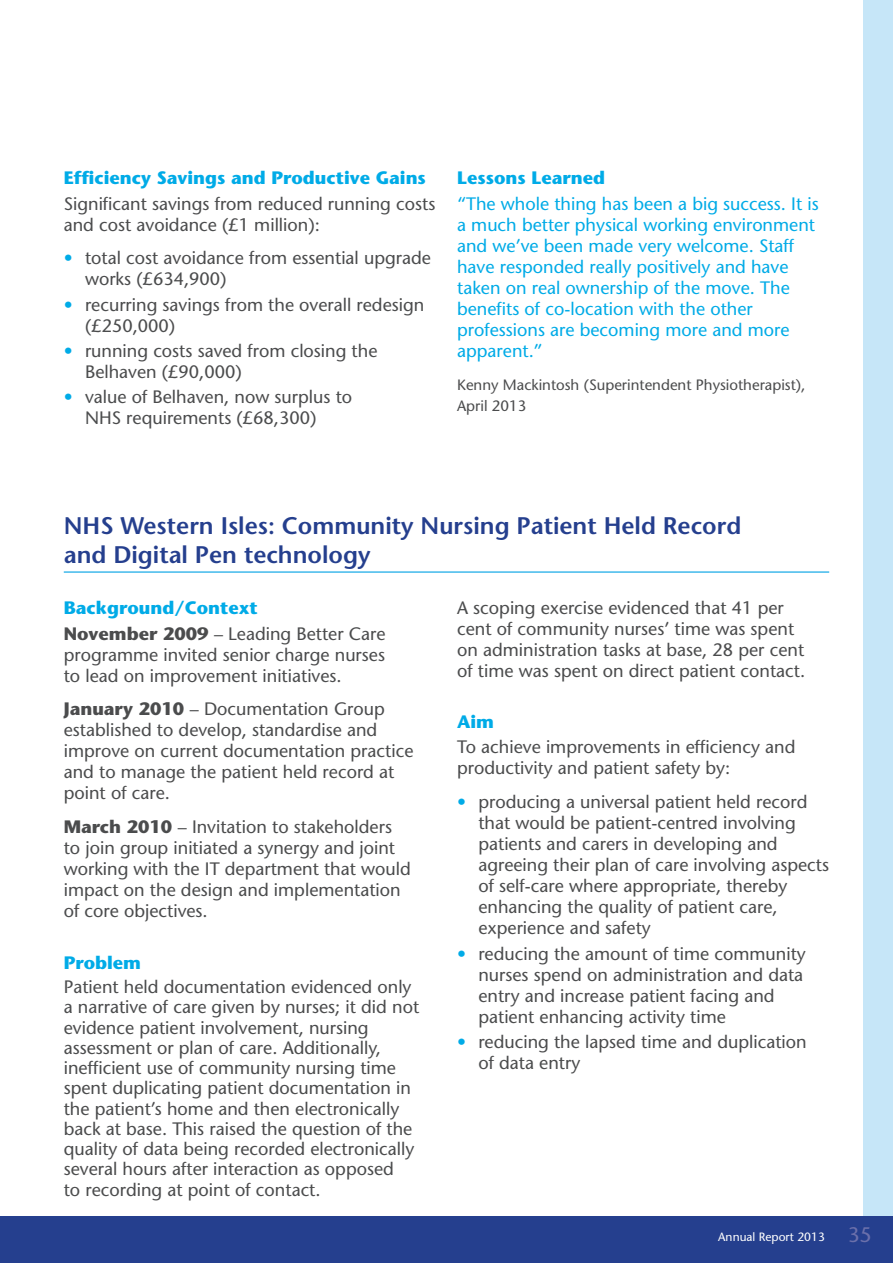
<style>
.page{position:relative;width:893px;height:1263px;background:#fff}
.page>*{position:absolute;margin:0;border:0;box-sizing:border-box;transform-origin:0 0}
.Section_Header{font:600 24px/28.8px "Stone Sans";color:#253f8e}
.text{font:18px/21px "Stone Sans";color:#4b4c4d}
.bullets{font:18px/21px "Stone Sans";color:#4b4c4d}
.text-2{font:18px/21px "Stone Sans";color:#00abe7}
.sub_1{font:700 18px "Stone Sans";color:#00abe7}
.Last_bullet{font:18px/21px "Stone Sans";color:#4b4c4d}
.t1{font:15px/21px "Stone Sans";color:#4b4c4d}
.t2{font:12px "Stone Sans";color:#fff}
.s1{color:#00abe7}
.s2{font-weight:700}
.s3{font-size:21px;color:#6b70ab}
</style>
<div class="page">
<div style="left:863px;top:0;width:30px;height:1263px;background:#c6e6f8"></div>
<div style="left:0;top:1216px;width:893px;height:47px;background:#253f8e"></div>
<hr style="left:64px;top:571px;width:765px;height:2px;background:#00a2e4">
<p class="sub_1" style="left:64px;top:167px;width:364px">Efficiency Savings and Productive Gains</p>
<p class="text" style="left:64px;top:193px;width:373px">Significant savings from reduced running costs and cost avoidance (£1 million):</p>
<p class="bullets" style="left:85px;top:248px;width:347px;text-indent:-21px"><span class="s1">•</span> total cost avoidance from essential upgrade works (£634,900)</p>
<p class="bullets" style="left:85px;top:294px;width:341px;text-indent:-21px"><span class="s1">•</span> recurring savings from the overall redesign (£250,000)</p>
<p class="bullets" style="left:85px;top:340px;width:294px;text-indent:-21px"><span class="s1">•</span> running costs saved from closing the<br>Belhaven (£90,000)</p>
<p class="bullets" style="left:85px;top:386px;width:269px;text-indent:-21px"><span class="s1">•</span> value of Belhaven, now surplus to<br>NHS requirements (£68,300)</p>
<p class="sub_1" style="left:457px;top:167px;width:149px">Lessons Learned</p>
<p class="text-2" style="left:457px;top:193px;width:363px">“The whole thing has been a big success. It is a much better physical working environment and we’ve been made very welcome. Staff have responded really positively and have taken on real ownership of the move. The benefits of co-location with the other professions are becoming more and more apparent.”</p>
<p class="t1" style="left:457px;top:375px;width:350px">Kenny Mackintosh (Superintendent Physiotherapist),<br>April 2013</p>
<p class="Section_Header" style="left:64px;top:511px;width:679px">NHS Western Isles: Community Nursing Patient Held Record and Digital Pen technology</p>
<p class="sub_1" style="left:64px;top:597px;width:196px">Background/Context</p>
<p class="text" style="left:64px;top:623px;width:323px;text-align:justify"><span class="s2">November 2009</span> – Leading Better Care programme invited senior charge nurses to lead on improvement initiatives.</p>
<p class="text" style="left:64px;top:698px;width:351px"><span class="s2">January 2010</span> – Documentation Group established to develop, standardise and improve on current documentation practice and to manage the patient held record at point of care.</p>
<p class="text" style="left:64px;top:816px;width:348px"><span class="s2">March 2010</span> – Invitation to stakeholders to join group initiated a synergy and joint working with the IT department that would impact on the design and implementation of core objectives.</p>
<p class="sub_1" style="left:64px;top:951px;width:79px">Problem</p>
<p class="text" style="left:64px;top:976px;width:357px;line-height:20.4px">Patient held documentation evidenced only a narrative of care given by nurses; it did not evidence patient involvement, nursing assessment or plan of care. Additionally, inefficient use of community nursing time spent duplicating patient documentation in the patient’s home and then electronically back at base. This raised the question of the quality of data being recorded electronically several hours after interaction as opposed<br>to recording at point of contact.</p>
<p class="text" style="left:457px;top:597px;width:350px">A scoping exercise evidenced that 41 per cent of community nurses’ time was spent on administration tasks at base, 28 per cent of time was spent on direct patient contact.</p>
<p class="sub_1" style="left:457px;top:710px;width:38px">Aim</p>
<p class="text" style="left:457px;top:736px;width:340px">To achieve improvements in efficiency and productivity and patient safety by:</p>
<p class="bullets" style="left:478px;top:791px;width:352px;text-indent:-21px"><span class="s1">•</span> producing a universal patient held record that would be patient-centred involving patients and carers in developing and agreeing their plan of care involving aspects of self-care where appropriate, thereby enhancing the quality of patient care, experience and safety</p>
<p class="bullets" style="left:478px;top:943px;width:329px;text-indent:-21px"><span class="s1">•</span> reducing the amount of time community nurses spend on administration and data entry and increase patient facing and patient enhancing activity time</p>
<p class="Last_bullet" style="left:478px;top:1031px;width:330px;text-indent:-21px"><span class="s1">•</span> reducing the lapsed time and duplication of data entry</p>
<p class="t2" style="left:718px;top:1229px;width:155px">Annual Report 2013 <span class="s3">35</span></p>
</div>
